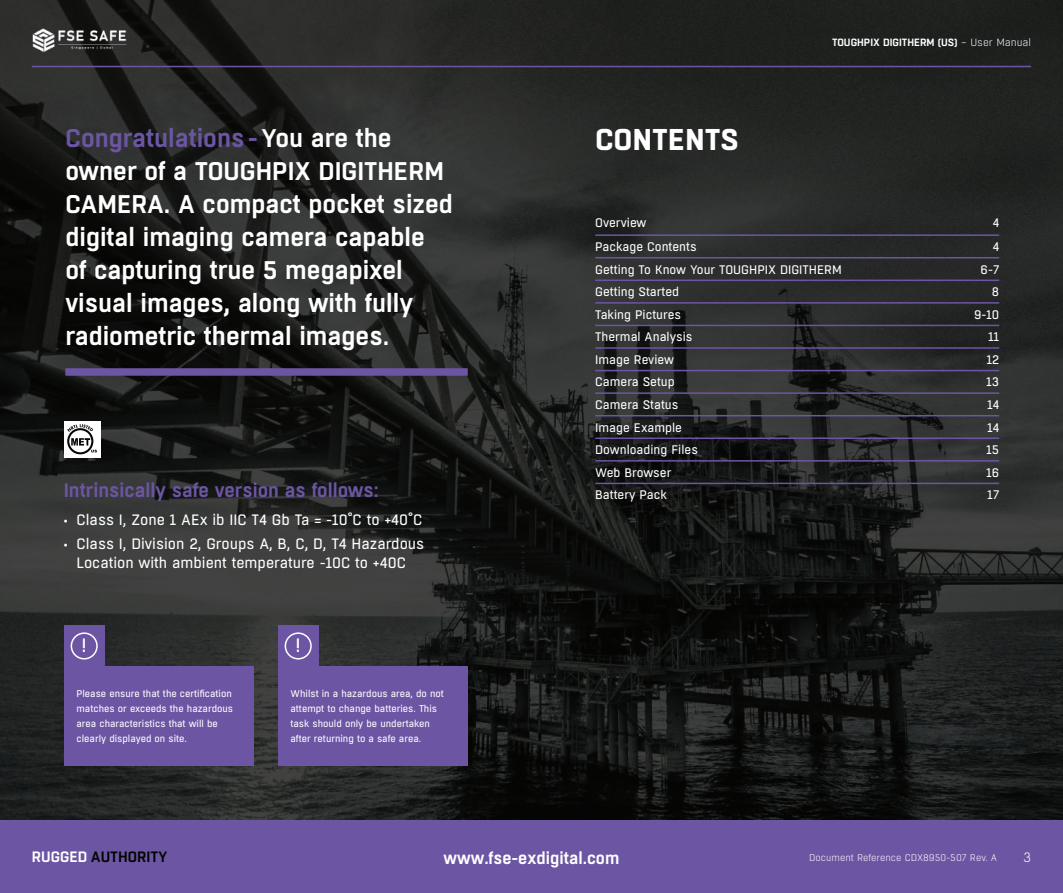
<style>
.page{position:relative;width:1063px;height:893px;background:#fff}
.page>*{position:absolute;margin:0;border:0;box-sizing:border-box;transform-origin:0 0}
.t1{font:700 30px "Boxed";letter-spacing:.01em;color:#fff}
.t2{font:600 25.5px/33px "Boxed";color:#fff}
.t3{font:600 19.5px "Boxed";color:#6c56a4}
.t4{font:500 18px "Boxed";color:#fff}
.t5{font:600 16.95px "Boxed";color:#fff}
.t6{font:15px/19.5px "Boxed";color:#fff;text-align:center}
.t7{font:600 15px "Boxed";color:#040503}
.t8{font:300 13.5px "Boxed";color:#fff}
.t9{font:12.45px "Boxed";color:#fff}
.t10{font:600 10.5px "Boxed";color:#fff}
.t11{font:9.75px/15px "Boxed";color:#fff}
.t12{font:300 9.6px "Boxed";color:#fff}
.s1{color:#6c56a4}
.s2{font-size:12px}
.s3{font-weight:300}
.s4{color:#fff}
</style>
<div class="page">
<img style="left:0;top:0;width:1063px;height:821px">
<div style="left:0;top:821px;width:531px;height:72px;background:#6c56a4"></div>
<div style="left:531px;top:821px;width:532px;height:72px;background:#6c56a4"></div>
<hr style="left:32px;top:66px;width:999px;height:1px;background:#6c56a4">
<div style="left:65px;top:368px;width:403px;height:8px;background:#6c56a4"></div>
<div style="left:278px;top:666px;width:190px;height:99px;background:#6c56a4"></div>
<div style="left:278px;top:625px;width:41px;height:41px;background:#6c56a4"></div>
<div style="left:285px;top:632px;width:27px;height:27px;border:2px solid #fff;border-radius:50%"></div>
<div style="left:64px;top:666px;width:190px;height:99px;background:#6c56a4"></div>
<div style="left:64px;top:625px;width:41px;height:41px;background:#6c56a4"></div>
<div style="left:71px;top:632px;width:27px;height:27px;border:2px solid #fff;border-radius:50%"></div>
<hr style="left:595px;top:234px;width:350px;height:2px;background:#6c56a4">
<hr style="left:945px;top:234px;width:54px;height:2px;background:#6c56a4">
<hr style="left:595px;top:257px;width:350px;height:1px;background:#6c56a4">
<hr style="left:945px;top:257px;width:54px;height:1px;background:#6c56a4">
<hr style="left:595px;top:280px;width:350px;height:1px;background:#6c56a4">
<hr style="left:945px;top:280px;width:54px;height:1px;background:#6c56a4">
<hr style="left:595px;top:302px;width:350px;height:2px;background:#6c56a4">
<hr style="left:945px;top:302px;width:54px;height:2px;background:#6c56a4">
<hr style="left:595px;top:325px;width:350px;height:1px;background:#6c56a4">
<hr style="left:945px;top:325px;width:54px;height:1px;background:#6c56a4">
<hr style="left:595px;top:347px;width:350px;height:2px;background:#6c56a4">
<hr style="left:945px;top:347px;width:54px;height:2px;background:#6c56a4">
<hr style="left:595px;top:370px;width:350px;height:1px;background:#6c56a4">
<hr style="left:945px;top:370px;width:54px;height:1px;background:#6c56a4">
<hr style="left:595px;top:392px;width:350px;height:2px;background:#6c56a4">
<hr style="left:945px;top:392px;width:54px;height:2px;background:#6c56a4">
<hr style="left:595px;top:415px;width:350px;height:1px;background:#6c56a4">
<hr style="left:945px;top:415px;width:54px;height:1px;background:#6c56a4">
<hr style="left:595px;top:437px;width:350px;height:2px;background:#6c56a4">
<hr style="left:945px;top:437px;width:54px;height:2px;background:#6c56a4">
<hr style="left:595px;top:460px;width:350px;height:2px;background:#6c56a4">
<hr style="left:945px;top:460px;width:54px;height:2px;background:#6c56a4">
<hr style="left:595px;top:483px;width:350px;height:1px;background:#6c56a4">
<hr style="left:945px;top:483px;width:54px;height:1px;background:#6c56a4">
<div style="left:64px;top:421px;width:36px;height:36px;background:#fff"></div>
<div style="left:67px;top:428px;width:26px;height:26px;border:2px solid #040503;border-radius:50%"></div>
<svg style="left:67px;top:424px;width:26px;height:8px"></svg>
<svg style="left:71px;top:438px;width:26px;height:14px"></svg>
<img style="left:25px;top:0;width:109px;height:69px">
<h2 class="t2" style="left:65px;top:122px;width:389px"><span class="s1">Congratulations-</span>You are the owner of a TOUGHPIX DIGITHERM<br>CAMERA. A compact pocket sized digital imaging camera capable<br>of capturing true 5 megapixel visual images, along with fully radiometric thermal images.</h2>
<h3 class="t3" style="left:64px;top:478px;width:316px">Intrinsically safe version as follows:</h3>
<h3 class="t6" style="left:64px;top:511px;width:360px"><span class="s2">•</span> Class I, Zone 1 AEx ib IIC T4 Gb Ta = -10˚C to +40˚C</h3>
<h3 class="t6" style="left:64px;top:534px;width:362px"><span class="s2">•</span> Class I, Division 2, Groups A, B, C, D, T4 Hazardous<br>Location with ambient temperature -10C to +40C</h3>
<h3 class="t4" style="left:82px;top:634px;width:6px">!</h3>
<p class="t11" style="left:77px;top:686px;width:158px">Please ensure that the certification matches or exceeds the hazardous area characteristics that will be clearly displayed on site.</p>
<h3 class="t4" style="left:296px;top:634px;width:6px">!</h3>
<p class="t11" style="left:291px;top:686px;width:155px">Whilst in a hazardous area, do not attempt to change batteries. This task should only be undertaken after returning to a safe area.</p>
<h1 class="t1" style="left:595px;top:119px;width:145px">CONTENTS</h1>
<p class="t10" style="left:832px;top:35px;width:201px">TOUGHPIX DIGITHERM (US) <span class="s3">– User Manual</span></p>
<p class="t9" style="left:595px;top:215px;width:53px">Overview</p>
<p class="t9" style="left:993px;top:215px;width:8px">4</p>
<p class="t9" style="left:595px;top:239px;width:103px">Package Contents</p>
<p class="t9" style="left:993px;top:239px;width:8px">4</p>
<p class="t9" style="left:595px;top:261px;width:248px">Getting To Know Your TOUGHPIX DIGITHERM</p>
<p class="t9" style="left:981px;top:261px;width:20px">6-7</p>
<p class="t9" style="left:595px;top:284px;width:85px">Getting Started</p>
<p class="t9" style="left:992px;top:284px;width:9px">8</p>
<p class="t9" style="left:595px;top:307px;width:87px">Taking Pictures</p>
<p class="t9" style="left:974px;top:307px;width:27px">9-10</p>
<p class="t9" style="left:595px;top:329px;width:99px">Thermal Analysis</p>
<p class="t9" style="left:988px;top:329px;width:12px">11</p>
<p class="t9" style="left:595px;top:352px;width:80px">Image Review</p>
<p class="t9" style="left:987px;top:352px;width:14px">12</p>
<p class="t9" style="left:595px;top:374px;width:81px">Camera Setup</p>
<p class="t9" style="left:987px;top:374px;width:14px">13</p>
<p class="t9" style="left:595px;top:397px;width:85px">Camera Status</p>
<p class="t9" style="left:987px;top:397px;width:13px">14</p>
<p class="t9" style="left:595px;top:419px;width:88px">Image Example</p>
<p class="t9" style="left:987px;top:419px;width:13px">14</p>
<p class="t9" style="left:595px;top:442px;width:104px">Downloading Files</p>
<p class="t9" style="left:987px;top:442px;width:14px">15</p>
<p class="t9" style="left:595px;top:464px;width:78px">Web Browser</p>
<p class="t9" style="left:986px;top:464px;width:14px">16</p>
<p class="t9" style="left:595px;top:487px;width:73px">Battery Pack</p>
<p class="t9" style="left:988px;top:487px;width:13px">17</p>
<h3 class="t5" style="left:444px;top:847px;width:177px">www.fse-exdigital.com</h3>
<h3 class="t7" style="left:32px;top:847px;width:137px"><span class="s4">RUGGED</span> AUTHORITY</h3>
<h3 class="t8" style="left:1023px;top:849px;width:10px">3</h3>
<p class="t12" style="left:809px;top:852px;width:189px">Document Reference CDX8950-507 Rev. A</p>
</div>
